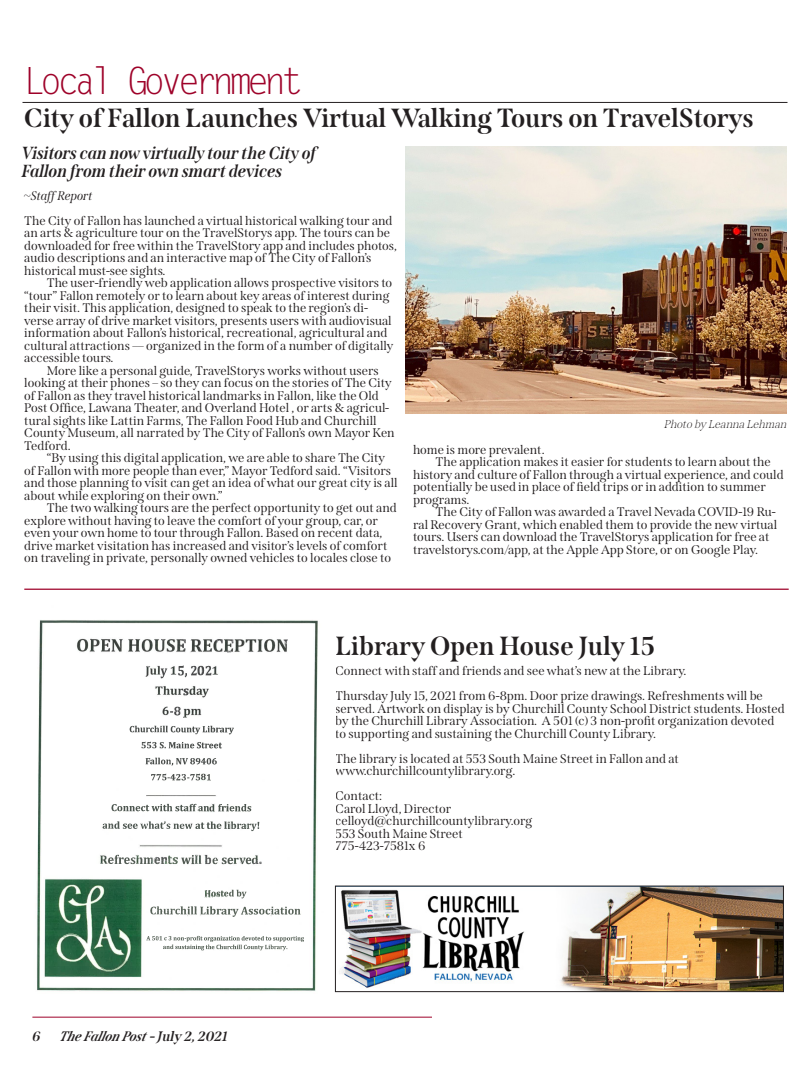
<style>
.page{position:relative;width:810px;height:1080px;background:#fff}
.page>*{position:absolute;margin:0;border:0;box-sizing:border-box;transform-origin:0 0}
.Fallon_Post_Heading{font:37.5px "Letter Gothic Std";letter-spacing:-.14em;color:#9e0229}
.Fallon_Post_Subheadi{font:700 26.25px "Span";color:#231f20}
.Fallon_Post_Subheadi-2{font:italic 700 17.5px "Span";color:#231f20}
.t1{font:italic 700 13.75px "Span";letter-spacing:-.005em;color:#231f20}
.Fallon_Post_Body{font:12.5px/12.5px "Span";color:#231f20}
.Fallon_Post_Body-2{font:italic 12.5px "Span";color:#231f20}
.Fallon_Post_Caption{font:italic 100 11.25px "Span";color:#231f20}
.s1{font-style:inherit}
</style>
<div class="page">
<hr style="left:22px;top:102px;width:766px;height:1px;background:#231f20">
<hr style="left:32px;top:1017px;width:400px;height:1px;background:#9e0229">
<hr style="left:24px;top:589px;width:765px;height:1px;background:#9e0229">
<img style="left:36px;top:620px;width:299px;height:372px">
<svg style="left:283px;top:639px;width:5px;height:6px"></svg>
<img style="left:150px;top:666px;width:61px;height:12px">
<img style="left:138px;top:639px;width:96px;height:4px">
<img style="left:102px;top:854px;width:149px;height:10px">
<img style="left:102px;top:803px;width:157px;height:29px">
<img style="left:130px;top:725px;width:105px;height:56px">
<img style="left:145px;top:890px;width:159px;height:61px">
<img style="left:99px;top:958px;width:30px;height:14px">
<img style="left:63px;top:933px;width:17px;height:5px">
<svg style="left:168px;top:856px;width:11px;height:8px"></svg>
<svg style="left:233px;top:857px;width:12px;height:7px"></svg>
<svg style="left:136px;top:854px;width:7px;height:8px"></svg>
<svg style="left:251px;top:857px;width:10px;height:7px"></svg>
<img style="left:153px;top:857px;width:15px;height:7px">
<svg style="left:204px;top:854px;width:8px;height:10px"></svg>
<img style="left:177px;top:688px;width:27px;height:8px">
<img style="left:162px;top:706px;width:19px;height:10px">
<svg style="left:197px;top:666px;width:7px;height:10px"></svg>
<svg style="left:227px;top:648px;width:7px;height:5px"></svg>
<svg style="left:180px;top:639px;width:12px;height:14px"></svg>
<svg style="left:132px;top:639px;width:5px;height:3px"></svg>
<svg style="left:111px;top:639px;width:3px;height:4px"></svg>
<img style="left:339px;top:888px;width:443px;height:102px">
<div style="left:335px;top:886px;width:449px;height:106px;border:1px solid #231f20"></div>
<img style="left:405px;top:146px;width:382px;height:268px">
<p class="Fallon_Post_Heading" style="left:22px;top:59px;width:283px">Local Government</p>
<p class="Fallon_Post_Subheadi" style="left:24px;top:103px;width:731px">City of Fallon Launches Virtual Walking Tours on TravelStorys</p>
<p class="Fallon_Post_Subheadi-2" style="left:22px;top:143px;width:296px">Visitors can now virtually tour the City of</p>
<p class="Fallon_Post_Subheadi-2" style="left:22px;top:160px;width:262px">Fallon from their own smart devices</p>
<p class="Fallon_Post_Body-2" style="left:24px;top:188px;width:70px">~Staff Report</p>
<p class="Fallon_Post_Body" style="left:24px;top:215px;width:374px">The City of Fallon has launched a virtual historical walking tour and an arts &amp; agriculture tour on the TravelStorys app. The tours can be downloaded for free within the TravelStory app and includes photos, audio descriptions and an interactive map of The City of Fallon’s historical must-see sights.</p>
<p class="Fallon_Post_Body" style="left:24px;top:277px;width:371px;text-indent:22px">The user-friendly web application allows prospective visitors to “tour” Fallon remotely or to learn about key areas of interest during their visit. This application, designed to speak to the region’s di&shy;verse array of drive market visitors, presents users with audiovisual information about Fallon’s historical, recreational, agricultural and cultural attractions –– organized in the form of a number of digitally accessible tours.</p>
<p class="Fallon_Post_Body" style="left:24px;top:365px;width:372px;text-indent:22px">More like a personal guide, TravelStorys works without users looking at their phones – so they can focus on the stories of The City of Fallon as they travel historical landmarks in Fallon, like the Old Post Office, Lawana Theater, and Overland Hotel , or arts &amp; agricul&shy;tural sights like Lattin Farms, The Fallon Food Hub and Churchill County Museum, all narrated by The City of Fallon’s own Mayor Ken Tedford.</p>
<p class="Fallon_Post_Body" style="left:24px;top:452px;width:375px;text-indent:22px">“By using this digital application, we are able to share The City of Fallon with more people than ever,” Mayor Tedford said. “Visitors and those planning to visit can get an idea of what our great city is all about while exploring on their own.”</p>
<p class="Fallon_Post_Body" style="left:24px;top:502px;width:374px;text-indent:22px">The two walking tours are the perfect opportunity to get out and explore without having to leave the comfort of your group, car, or even your own home to tour through Fallon. Based on recent data, drive market visitation has increased and visitor’s levels of comfort on traveling in private, personally owned vehicles to locales close to</p>
<p class="Fallon_Post_Caption" style="left:664px;top:418px;width:127px">Photo by Leanna Lehman</p>
<p class="Fallon_Post_Body" style="left:413px;top:443px;width:133px">home is more prevalent.</p>
<p class="Fallon_Post_Body" style="left:413px;top:456px;width:372px;text-indent:22px">The application makes it easier for students to learn about the history and culture of Fallon through a virtual experience, and could potentially be used in place of field trips or in addition to summer programs.</p>
<p class="Fallon_Post_Body" style="left:413px;top:506px;width:366px;text-indent:22px">The City of Fallon was awarded a Travel Nevada COVID-19 Ru&shy;ral Recovery Grant, which enabled them to provide the new virtual tours. Users can download the TravelStorys application for free at travelstorys.com/app, at the Apple App Store, or on Google Play.</p>
<p class="t1" style="left:32px;top:1028px;width:200px"><span class="s1">6</span> Th e Fallon Pos t<span class="s1">-July 2,2021</span></p>
<p class="Fallon_Post_Subheadi" style="left:335px;top:630px;width:321px">Library Open House July 15</p>
<p class="Fallon_Post_Body" style="left:335px;top:665px;width:353px">Connect with staff and friends and see what’s new at the Library.</p>
<p class="Fallon_Post_Body" style="left:335px;top:690px;width:451px">Thursday July 15, 2021 from 6-8pm. Door prize drawings. Refreshments will be served. Artwork on display is by Churchill County School District students. Hosted by the Churchill Library Association. A 501 (c) 3 non-profit organization devoted to supporting and sustaining the Churchill County Library.</p>
<p class="Fallon_Post_Body" style="left:335px;top:752px;width:345px">The library is located at 553 South Maine Street in Fallon and at</p>
<p class="Fallon_Post_Body" style="left:335px;top:765px;width:182px">www.churchillcountylibrary.org.</p>
<p class="Fallon_Post_Body" style="left:335px;top:790px;width:48px">Contact:</p>
<p class="Fallon_Post_Body" style="left:335px;top:802px;width:117px">Carol Lloyd, Director</p>
<p class="Fallon_Post_Body" style="left:335px;top:815px;width:199px">celloyd@churchillcountylibrary.org</p>
<p class="Fallon_Post_Body" style="left:335px;top:827px;width:129px">553 South Maine Street</p>
<p class="Fallon_Post_Body" style="left:335px;top:840px;width:92px">775-423-7581x 6</p>
</div>
